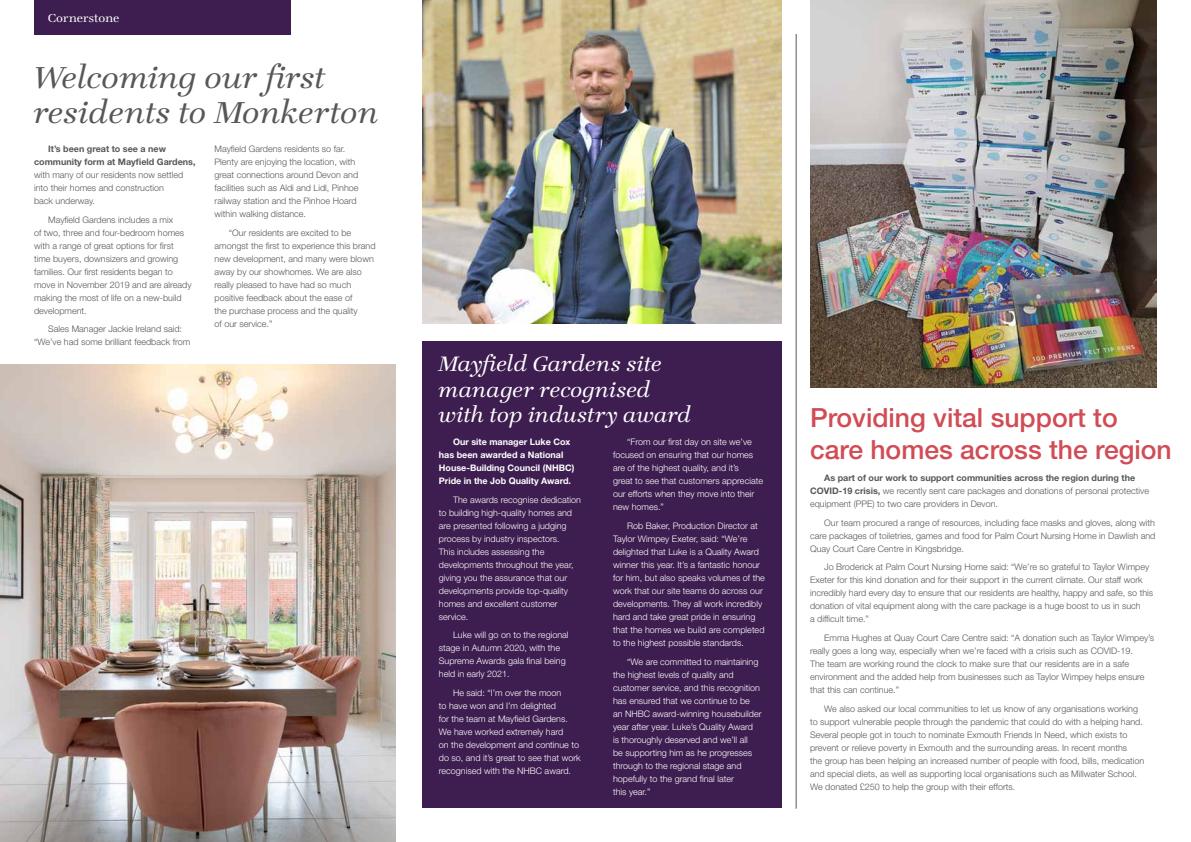
<style>
.page{position:relative;width:1191px;height:842px;background:#fff}
.page>*{position:absolute;margin:0;border:0;box-sizing:border-box;transform-origin:0 0}
.t1{font:italic 29px/34.8px "Teimer LOT";letter-spacing:-.005em;color:#575756}
.t2{font:500 26.5px/32px "Helvetica Neue LT Std";color:#d14c54}
.t3{font:italic 20px/25.5px "Teimer LOT";letter-spacing:-.005em;color:#fff}
.t4{font:11px "Teimer LOT";letter-spacing:-.01em;color:#fff}
.t5{font:300 9px/13px "Helvetica Neue LT Std";color:#575756}
.t6{font:300 9px/13px "Helvetica Neue LT Std";color:#fff}
.t7{font:700 9px/13px "Helvetica Neue LT Std";color:#fff}
.t8{font:700 9px/13px "Helvetica Neue LT Std";color:#575756}
.s1{font-weight:700}
</style>
<div class="page">
<img style="left:0;top:365px;width:395px;height:477px">
<img style="left:810px;top:0;width:347px;height:387px">
<img style="left:422px;top:0;width:359px;height:323px">
<div style="left:34px;top:0;width:257px;height:34px;background:#3e1e50"></div>
<hr style="left:796px;top:34px;width:1px;height:775px;background:#575756">
<div style="left:422px;top:341px;width:359px;height:467px;background:#3e1e50"></div>
<p class="t4" style="left:48px;top:10px;width:72px">Cornerstone</p>
<h1 class="t1" style="left:34px;top:59px;width:346px">Welcoming our first residents to Monkerton</h1>
<p class="t8" style="left:34px;top:142px;width:163px;text-indent:14px">It’s been great to see a new community form at Mayfield Gardens,</p>
<p class="t5" style="left:34px;top:168px;width:151px">with many of our residents now settled into their homes and construction back underway.</p>
<p class="t5" style="left:34px;top:213px;width:159px;text-indent:14px">Mayfield Gardens includes a mix<br>of two, three and four-bedroom homes with a range of great options for first time buyers, downsizers and growing families. Our first residents began to move in November 2019 and are already making the most of life on a new-build development.</p>
<p class="t5" style="left:34px;top:323px;width:158px;text-indent:14px">Sales Manager Jackie Ireland said: “We’ve had some brilliant feedback from</p>
<p class="t5" style="left:214px;top:142px;width:146px">Mayfield Gardens residents so far.<br>Plenty are enjoying the location, with great connections around Devon and facilities such as Aldi and Lidl, Pinhoe railway station and the Pinhoe Hoard within walking distance.</p>
<p class="t5" style="left:214px;top:226px;width:163px;text-indent:14px">“Our residents are excited to be amongst the first to experience this brand new development, and many were blown away by our showhomes. We are also really pleased to have had so much positive feedback about the ease of<br>the purchase process and the quality<br>of our service.”</p>
<h3 class="t3" style="left:439px;top:351px;width:254px">Mayfield Gardens site manager recognised with top industry award</h3>
<p class="t7" style="left:439px;top:435px;width:137px;text-indent:14px">Our site manager Luke Cox has been awarded a National<br>House-Building Council (NHBC)<br>Pride in the Job Quality Award.</p>
<p class="t6" style="left:439px;top:493px;width:144px;text-indent:14px">The awards recognise dedication to building high-quality homes and are presented following a judging process by industry inspectors.<br>This includes assessing the developments throughout the year, giving you the assurance that our developments provide top-quality homes and excellent customer service.</p>
<p class="t6" style="left:439px;top:628px;width:131px;text-indent:14px">Luke will go on to the regional stage in Autumn 2020, with the<br>Supreme Awards gala final being held in early 2021.</p>
<p class="t6" style="left:439px;top:686px;width:143px;text-indent:14px">He said: “I’m over the moon<br>to have won and I’m delighted<br>for the team at Mayfield Gardens.<br>We have worked extremely hard<br>on the development and continue to do so, and it’s great to see that work recognised with the NHBC award.</p>
<p class="t6" style="left:613px;top:435px;width:151px;text-indent:14px">“From our first day on site we’ve focused on ensuring that our homes are of the highest quality, and it’s<br>great to see that customers appreciate our efforts when they move into their new homes.”</p>
<p class="t6" style="left:613px;top:519px;width:153px;text-indent:14px">Rob Baker, Production Director at Taylor Wimpey Exeter, said: “We’re delighted that Luke is a Quality Award winner this year. It’s a fantastic honour for him, but also speaks volumes of the work that our site teams do across our developments. They all work incredibly hard and take great pride in ensuring that the homes we build are completed to the highest possible standards.</p>
<p class="t6" style="left:613px;top:655px;width:150px;text-indent:14px">“We are committed to maintaining the highest levels of quality and customer service, and this recognition has ensured that we continue to be an NHBC award-winning housebuilder year after year. Luke’s Quality Award<br>is thoroughly deserved and we’ll all<br>be supporting him as he progresses through to the regional stage and hopefully to the grand final later<br>this year.”</p>
<h2 class="t2" style="left:810px;top:402px;width:363px">Providing vital support to care homes across the region</h2>
<p class="t5" style="left:810px;top:471px;width:340px;text-indent:14px"><span class="s1">As part of our work to support communities across the region during the<br>COVID-19 crisis,</span> we recently sent care packages and donations of personal protective equipment (PPE) to two care providers in Devon.</p>
<p class="t5" style="left:810px;top:516px;width:347px;text-align:justify;text-indent:14px">Our team procured a range of resources, including face masks and gloves, along with care packages of toiletries, games and food for Palm Court Nursing Home in Dawlish and Quay Court Care Centre in Kingsbridge.</p>
<p class="t5" style="left:810px;top:560px;width:345px;text-indent:14px">Jo Broderick at Palm Court Nursing Home said: “We’re so grateful to Taylor Wimpey Exeter for this kind donation and for their support in the current climate. Our staff work incredibly hard every day to ensure that our residents are healthy, happy and safe, so this donation of vital equipment along with the care package is a huge boost to us in such<br>a difficult time.”</p>
<p class="t5" style="left:810px;top:631px;width:345px;text-indent:14px">Emma Hughes at Quay Court Care Centre said: “A donation such as Taylor Wimpey’s really goes a long way, especially when we’re faced with a crisis such as COVID-19.<br>The team are working round the clock to make sure that our residents are in a safe environment and the added help from businesses such as Taylor Wimpey helps ensure that this can continue.”</p>
<p class="t5" style="left:810px;top:702px;width:336px;text-indent:14px">We also asked our local communities to let us know of any organisations working to support vulnerable people through the pandemic that could do with a helping hand.<br>Several people got in touch to nominate Exmouth Friends In Need, which exists to prevent or relieve poverty in Exmouth and the surrounding areas. In recent months<br>the group has been helping an increased number of people with food, bills, medication and special diets, as well as supporting local organisations such as Millwater School.<br>We donated £250 to help the group with their efforts.</p>
</div>
